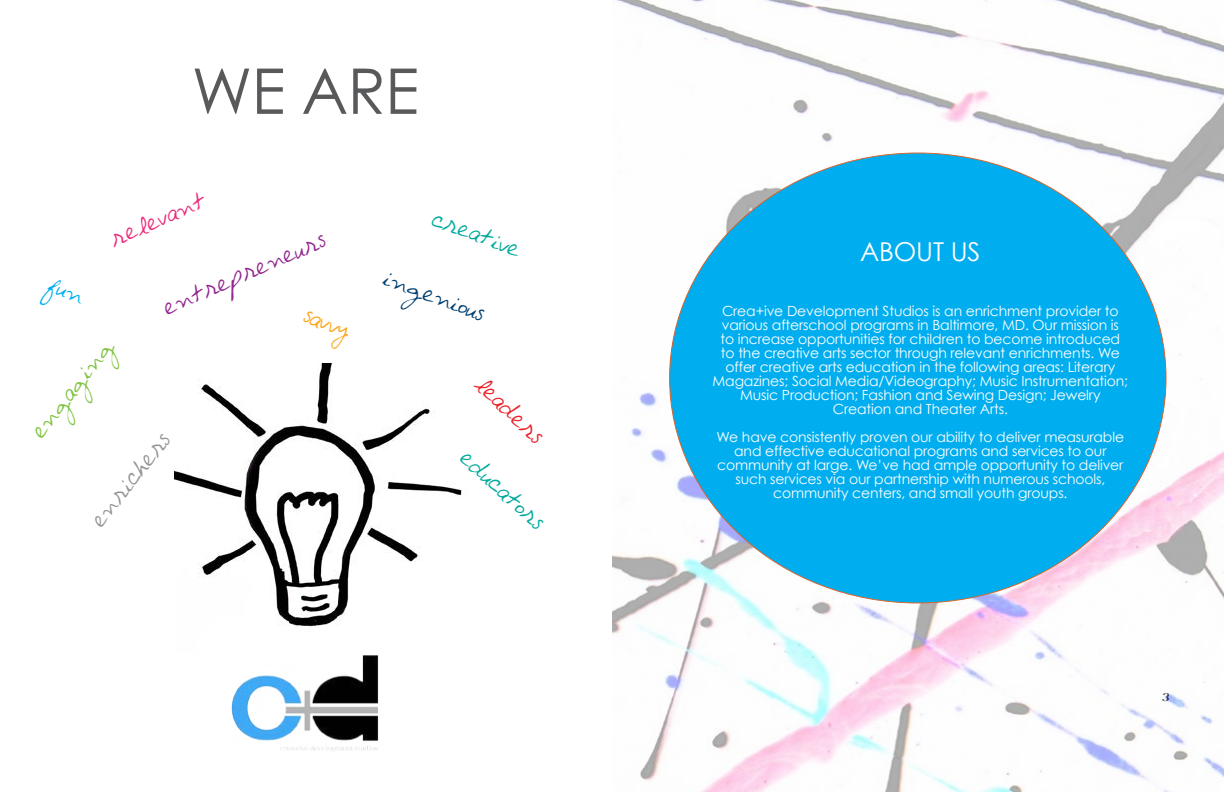
<style>
.page{position:relative;width:1224px;height:792px;background:#fff}
.page>*{position:absolute;margin:0;border:0;box-sizing:border-box;transform-origin:0 0}
.t1{font:63px "Century Gothic";color:#58595b}
.t2{font:26px "Century Gothic";letter-spacing:-.01em;color:#fff}
.t3{font:20px "Avantque...";color:#00a99d}
.t4{font:20px "Avantque...";color:#92278f}
.t5{font:20px "Avantque...";color:#939598}
.t6{font:20px "Avantque...";color:#004071}
.t7{font:20px "Avantque...";color:#ee2a7b}
.t8{font:20px "Avantque...";color:#80c342}
.t9{font:20px "Avantque...";color:#ed1d24}
.t10{font:20px "Avantque...";color:#faa61a}
.t11{font:14px/14px "Century Gothic";letter-spacing:-.01em;color:#fff;text-align:center}
.t12{font:italic 700 11px "Passion Sans P Dal";color:#000}
</style>
<div class="page">
<img style="left:174px;top:363px;width:288px;height:264px">
<img style="left:612px;top:0;width:612px;height:792px">
<div style="left:670px;top:153px;width:496px;height:450px;background:#00aeef;border-radius:50%"></div>
<img style="left:232px;top:655px;width:147px;height:96px">
<h1 class="t1" style="left:192px;top:53px;width:229px">WE ARE</h1>
<h3 class="t7" style="left:107px;top:230px;width:104px;rotate:-24deg">relevant</h3>
<h3 class="t4" style="left:160px;top:299px;width:175px;rotate:-24deg">entrepreneurs</h3>
<h3 class="t10" style="left:309px;top:304px;width:49px;rotate:20deg">savvy</h3>
<h3 class="t8" style="left:27px;top:428px;width:119px;rotate:-52deg">engaging</h3>
<h3 class="t5" style="left:87px;top:517px;width:114px;rotate:-52deg">enrichers</h3>
<h3 class="t3" style="left:437px;top:207px;width:95px;rotate:20deg">creative</h3>
<h3 class="t6" style="left:388px;top:267px;width:107px;rotate:20deg">ingenious</h3>
<h3 class="t9" style="left:486px;top:372px;width:86px;rotate:43deg">leaders</h3>
<h3 class="t3" style="left:472px;top:446px;width:106px;rotate:43deg">educators</h3>
<h2 class="t2" style="left:860px;top:236px;width:122px">ABOUT US</h2>
<p class="t11" style="left:713px;top:303px;width:417px">Crea+ive Development Studios is an enrichment provider to various afterschool programs in Baltimore, MD. Our mission is<br>to increase opportunities for children to become introduced to the creative arts sector through relevant enrichments. We offer creative arts education in the following areas: Literary Magazines; Social Media/Videography; Music Instrumentation; Music Production; Fashion and Sewing Design; Jewelry Creation and Theater Arts.</p>
<p class="t11" style="left:717px;top:429px;width:409px">We have consistently proven our ability to deliver measurable and effective educational programs and services to our community at large. We’ve had ample opportunity to deliver such services via our partnership with numerous schools, community centers, and small youth groups.</p>
<p class="t12" style="left:1162px;top:691px;width:9px">3</p>
</div>
